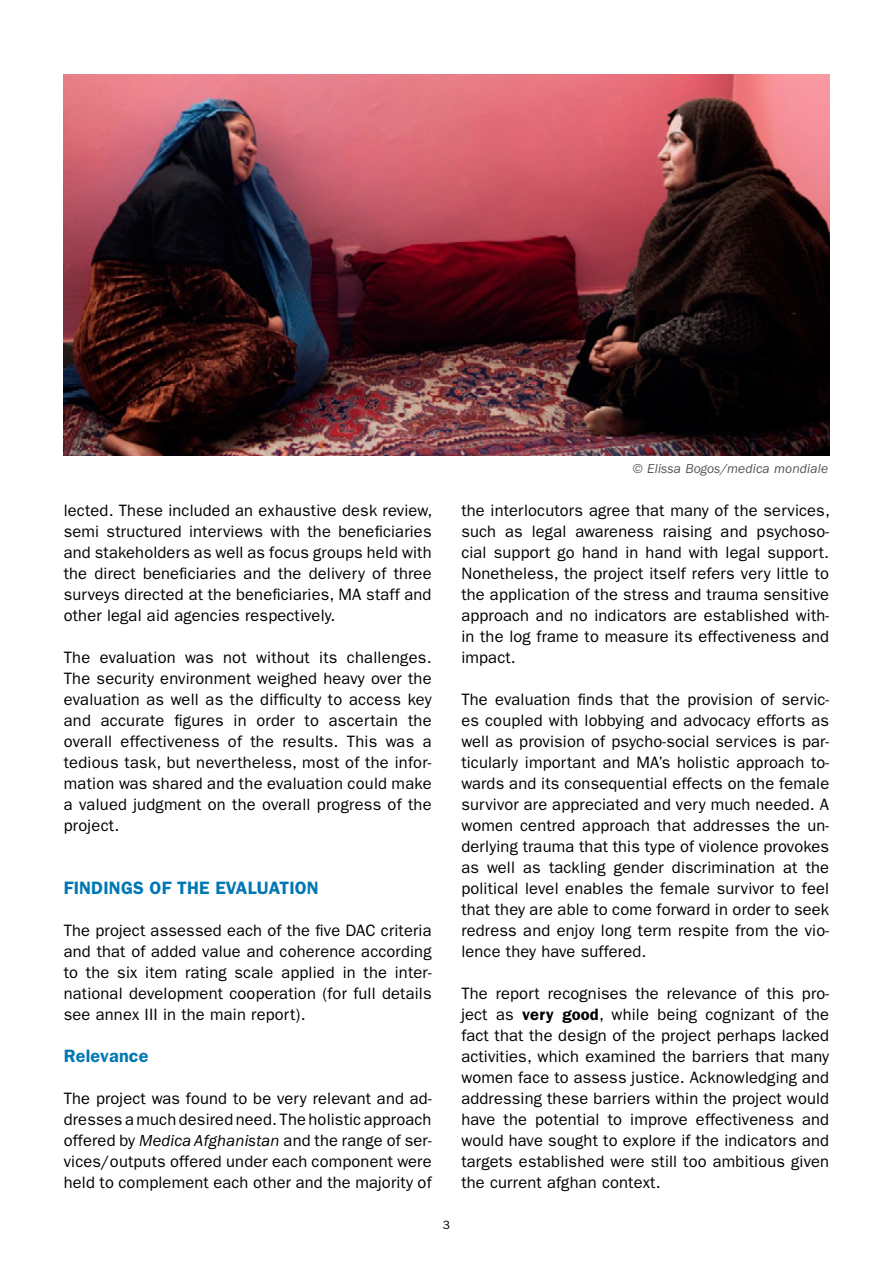
<style>
.page{position:relative;width:893px;height:1263px;background:#fff}
.page>*{position:absolute;margin:0;border:0;box-sizing:border-box;transform-origin:0 0}
.t1{font:600 18px "ITC Franklin Gothic Std";letter-spacing:.01em;color:#0077b3}
.t2{font:16.5px/21px "ITC Franklin Gothic Std";letter-spacing:.01em;color:#000;text-align:justify}
.t3{font:italic 13.5px "ITC Franklin Gothic Std";letter-spacing:.01em;color:#565656}
.t4{font:12px "ITC Franklin Gothic Std";color:#000}
.s1{font-style:italic}
.s2{font-weight:600}
</style>
<div class="page">
<img style="left:64px;top:74px;width:765px;height:381px">
<p class="t3" style="left:633px;top:461px;width:197px">© Elissa Bogos/medica mondiale</p>
<p class="t2" style="left:64px;top:500px;width:370px">lected. These included an exhaustive desk review, semi structured interviews with the beneficiaries and stakeholders as well as focus groups held with the direct beneficiaries and the delivery of three surveys directed at the beneficiaries, MA staff and other legal aid agencies respectively.</p>
<p class="t2" style="left:64px;top:647px;width:369px">The evaluation was not without its challenges.<br>The security environment weighed heavy over the evaluation as well as the difficulty to access key and accurate figures in order to ascertain the overall effectiveness of the results. This was a tedious task, but nevertheless, most of the infor&shy;mation was shared and the evaluation could make a valued judgment on the overall progress of the project.</p>
<p class="t1" style="left:64px;top:877px;width:257px">FINDINGS OF THE EVALUATION</p>
<p class="t2" style="left:64px;top:920px;width:369px">The project assessed each of the five DAC criteria and that of added value and coherence according to the six item rating scale applied in the inter&shy;national development cooperation (for full details see annex III in the main report).</p>
<p class="t1" style="left:64px;top:1045px;width:86px">Relevance</p>
<p class="t2" style="left:64px;top:1088px;width:369px">The project was found to be very relevant and ad&shy;dresses a much desired need. The holistic approach offered by <span class="s1">Medica Afghanistan</span> and the range of ser&shy;vices/outputs offered under each component were held to complement each other and the majority of</p>
<p class="t2" style="left:461px;top:500px;width:370px">the interlocutors agree that many of the services, such as legal awareness raising and psychoso&shy;cial support go hand in hand with legal support.<br>Nonetheless, the project itself refers very little to the application of the stress and trauma sensitive approach and no indicators are established with&shy;in the log frame to measure its effectiveness and impact.</p>
<p class="t2" style="left:461px;top:689px;width:369px">The evaluation finds that the provision of servic&shy;es coupled with lobbying and advocacy efforts as well as provision of psycho-social services is par&shy;ticularly important and MA’s holistic approach to&shy;wards and its consequential effects on the female survivor are appreciated and very much needed. A women centred approach that addresses the un&shy;derlying trauma that this type of violence provokes as well as tackling gender discrimination at the political level enables the female survivor to feel that they are able to come forward in order to seek redress and enjoy long term respite from the vio&shy;lence they have suffered.</p>
<p class="t2" style="left:461px;top:983px;width:369px">The report recognises the relevance of this pro&shy;ject as <span class="s2">very good</span>, while being cognizant of the fact that the design of the project perhaps lacked activities, which examined the barriers that many women face to assess justice. Acknowledging and addressing these barriers within the project would have the potential to improve effectiveness and would have sought to explore if the indicators and targets established were still too ambitious given the current afghan context.</p>
<p class="t4" style="left:443px;top:1218px;width:9px">3</p>
</div>
